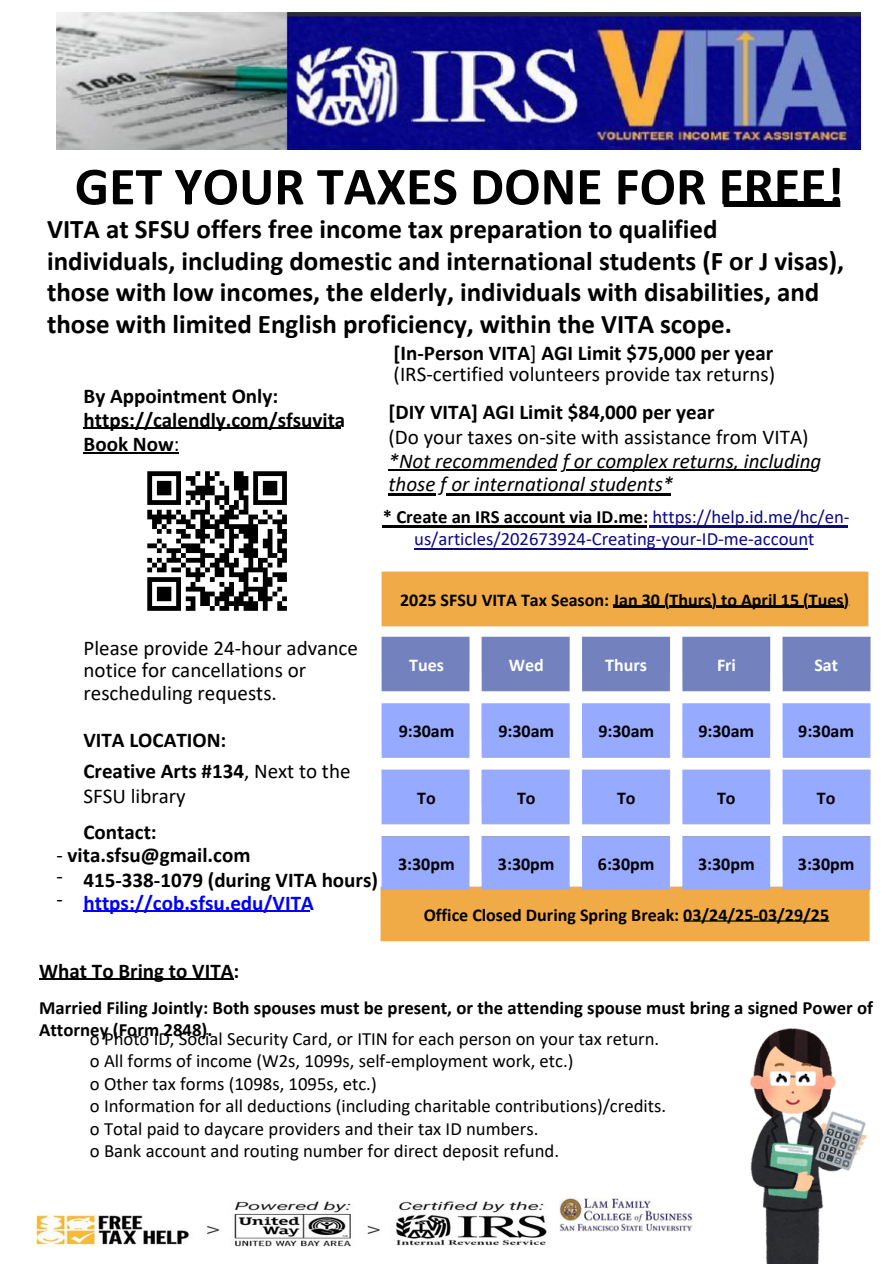
<style>
.page{position:relative;width:894px;height:1264px;background:#fff}
.page>*{position:absolute;margin:0;border:0;box-sizing:border-box;transform-origin:0 0}
.t1{font:700 54px "Calibri";color:#000}
.t2{font:700 27px/31.5px "Calibri";color:#000}
.t3{font:700 21px/23.7px "Calibri";color:#000}
.t4{font:21px/22.5px "Calibri";color:#000}
.t5{font:italic 21px/23.7px "Calibri";color:#000}
.t6{font:18.75px/22.5px "Calibri";color:#000}
.t7{font:700 18.75px/22.5px "Calibri";color:#000}
.t8{font:18.75px "Calibri";color:#0d0985}
.t9{font:700 18px "Calibri";color:#000}
.t10{font:700 18px "Calibri";color:#fff}
.t11{font:700 18px "Calibri";color:#fefefe}
.s1{font-weight:400}
.s2{font-weight:700}
.s3{font-style:normal}
.s4{font-weight:400;color:#0d0985}
.s5{color:#00f}
</style>
<div class="page">
<hr style="left:39px;top:978px;width:194px;height:2px;background:#000">
<hr style="left:84px;top:452px;width:95px;height:2px;background:#000">
<hr style="left:83px;top:910px;width:226px;height:1px;background:#00f">
<hr style="left:84px;top:427px;width:256px;height:2px;background:#000">
<hr style="left:388px;top:494px;width:47px;height:1px;background:#000">
<hr style="left:446px;top:494px;width:224px;height:1px;background:#000">
<hr style="left:414px;top:548px;width:393px;height:1px;background:#0d0985">
<hr style="left:388px;top:469px;width:168px;height:1px;background:#000">
<hr style="left:566px;top:469px;width:246px;height:1px;background:#000">
<hr style="left:382px;top:526px;width:264px;height:1px;background:#000">
<hr style="left:649px;top:526px;width:198px;height:1px;background:#0d0985">
<img style="left:723px;top:202px;width:118px;height:4px">
<img style="left:56px;top:12px;width:804px;height:137px">
<div style="left:381px;top:572px;width:487px;height:54px;background:#f0aa46"></div>
<hr style="left:613px;top:606px;width:50px;height:1px;background:#000">
<hr style="left:669px;top:606px;width:42px;height:1px;background:#000">
<hr style="left:716px;top:606px;width:87px;height:1px;background:#000">
<hr style="left:808px;top:606px;width:34px;height:1px;background:#000">
<img style="left:36px;top:1201px;width:511px;height:45px">
<img style="left:750px;top:1028px;width:115px;height:235px">
<img style="left:380px;top:636px;width:491px;height:306px">
<img style="left:559px;top:1198px;width:133px;height:33px">
<svg style="left:147px;top:471px;width:140px;height:140px"></svg>
<p class="t1" style="left:75px;top:164px;width:770px">GET YOUR TAXES DONE FOR FREE!</p>
<h1 class="t2" style="left:47px;top:216px;width:798px">VITA at SFSU offers free income tax preparation to qualified individuals, including domestic and international students (F or J visas), those with low incomes, the elderly, individuals with disabilities, and those with limited English proficiency, within the VITA scope.</h1>
<p class="t3" style="left:84px;top:386px;width:263px">By Appointment Only: https://calendly.com/sfsuvita<br>Book Now<span class="s1">:</span></p>
<p class="t4" style="left:393px;top:344px;width:383px;line-height:21.3px"><span class="s2">[In-Person VITA</span>] <span class="s2">AGI Limit $75,000 per year </span>(IRS-certified volunteers provide tax returns)</p>
<p class="t3" style="left:388px;top:402px;width:327px">[DIY VITA] AGI Limit $84,000 per year</p>
<p class="t5" style="left:388px;top:427px;width:434px"><span class="s3">(Do your taxes on-site with assistance from VITA) </span>*Not recommended f or complex returns, including those f or international students*</p>
<p class="t7" style="left:382px;top:507px;width:468px">* Create an IRS account via ID.me: <span class="s4">https://help.id.me/hc/en-</span></p>
<p class="t8" style="left:414px;top:531px;width:402px">us/articles/202673924-Creating-your-ID-me-account</p>
<h5 class="t9" style="left:400px;top:592px;width:450px">2025 SFSU VITA Tax Season: Jan 30 (Thurs) to April 15 (Tues)</h5>
<h2 class="t4" style="left:84px;top:638px;width:275px">Please provide 24-hour advance notice for cancellations or rescheduling requests.</h2>
<h4 class="t3" style="left:83px;top:726px;width:268px;line-height:31.5px">VITA LOCATION:<br>Creative Arts #134<span class="s1">, Next to the</span></h4>
<h4 class="t4" style="left:83px;top:780px;width:104px;line-height:36px">SFSU library<br><span class="s2">Contact:</span></h4>
<h4 class="t3" style="left:56px;top:845px;width:195px;line-height:21.9px"><span class="s1">-</span> vita.sfsu@gmail.com <span class="s1">-<br>-</span></h4>
<h3 class="t3" style="left:83px;top:870px;width:296px;line-height:22.5px">415-338-1079 (during VITA hours) <span class="s5">https://cob.sfsu.edu/VITA</span></h3>
<h5 class="t11" style="left:409px;top:657px;width:36px">Tues</h5>
<h5 class="t10" style="left:508px;top:657px;width:37px">Wed</h5>
<h5 class="t10" style="left:605px;top:657px;width:43px">Thurs</h5>
<h5 class="t10" style="left:716px;top:657px;width:21px">Fri</h5>
<h5 class="t10" style="left:814px;top:657px;width:25px">Sat</h5>
<h5 class="t9" style="left:398px;top:723px;width:57px">9:30am</h5>
<h5 class="t9" style="left:498px;top:723px;width:57px">9:30am</h5>
<h5 class="t9" style="left:598px;top:723px;width:57px">9:30am</h5>
<h5 class="t9" style="left:698px;top:723px;width:57px">9:30am</h5>
<h5 class="t9" style="left:798px;top:723px;width:57px">9:30am</h5>
<p class="t9" style="left:417px;top:790px;width:20px">To</p>
<h5 class="t9" style="left:517px;top:790px;width:20px">To</h5>
<h5 class="t9" style="left:616px;top:790px;width:20px">To</h5>
<h5 class="t9" style="left:716px;top:790px;width:20px">To</h5>
<h5 class="t9" style="left:816px;top:790px;width:20px">To</h5>
<h5 class="t9" style="left:398px;top:856px;width:58px">3:30pm</h5>
<h5 class="t9" style="left:698px;top:856px;width:58px">3:30pm</h5>
<h5 class="t9" style="left:423px;top:907px;width:407px">Office Closed During Spring Break: 03/24/25-03/29/25</h5>
<h5 class="t9" style="left:498px;top:856px;width:58px">3:30pm</h5>
<h5 class="t9" style="left:597px;top:856px;width:58px">6:30pm</h5>
<h5 class="t9" style="left:797px;top:856px;width:58px">3:30pm</h5>
<h4 class="t3" style="left:39px;top:960px;width:202px">What To Bring to VITA:</h4>
<h4 class="t7" style="left:39px;top:997px;width:835px">Married Filing Jointly: Both spouses must be present, or the attending spouse must bring a signed Power of<br>Attorney (Form 2848).</h4>
<h5 class="t6" style="left:90px;top:1028px;width:577px">o Photo ID, Social Security Card, or ITIN for each person on your tax return. o All forms of income (W2s, 1099s, self-employment work, etc.)<br>o Other tax forms (1098s, 1095s, etc.)<br>o Information for all deductions (including charitable contributions)/credits. o Total paid to daycare providers and their tax ID numbers.<br>o Bank account and routing number for direct deposit refund.</h5>
</div>
